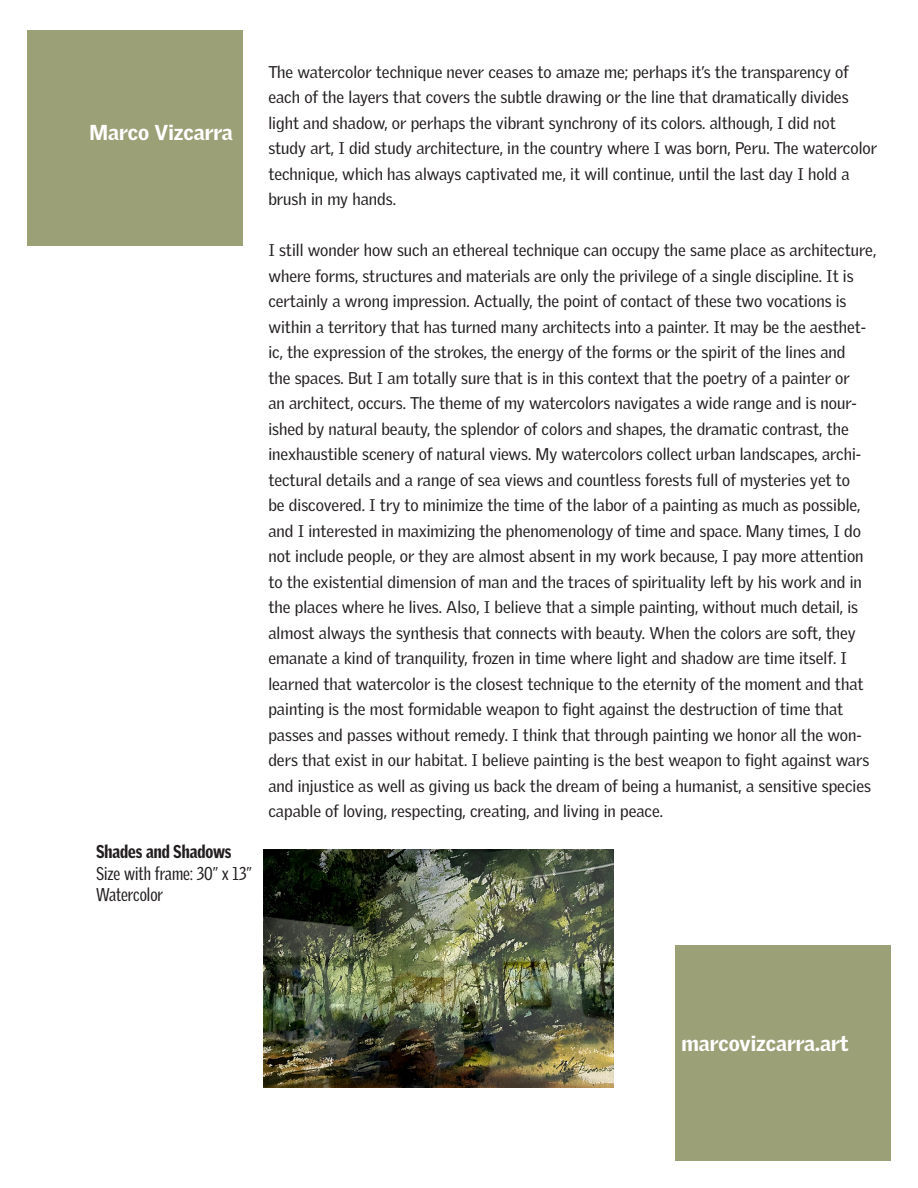
<style>
.page{position:relative;width:918px;height:1188px;background:#fff}
.page>*{position:absolute;margin:0;border:0;box-sizing:border-box;transform-origin:0 0}
.t1{font:900 21px "Griffith Gothic";color:#fff}
.t2{font:18px "Griffith Gothic Cond";color:#231f20}
.t3{font:900 18px "Griffith Gothic Cond";color:#231f20}
.t4{font:16.5px/25.5px "Griffith Gothic";color:#231f20}
</style>
<div class="page">
<div style="left:27px;top:30px;width:216px;height:216px;background:#9ba076"></div>
<div style="left:675px;top:945px;width:216px;height:216px;background:#9ba076"></div>
<img style="left:264px;top:850px;width:349px;height:238px">
<p class="t1" style="left:90px;top:120px;width:145px">Marco Vizcarra</p>
<p class="t3" style="left:96px;top:841px;width:137px">Shades and Shadows</p>
<p class="t2" style="left:96px;top:863px;width:157px">Size with frame: 30” x 13”</p>
<p class="t2" style="left:96px;top:884px;width:68px">Watercolor</p>
<p class="t4" style="left:268px;top:59px;width:610px">The watercolor technique never ceases to amaze me; perhaps it’s the transparency of each of the layers that covers the subtle drawing or the line that dramatically divides light and shadow, or perhaps the vibrant synchrony of its colors. although, I did not study art, I did study architecture, in the country where I was born, Peru. The watercolor technique, which has always captivated me, it will continue, until the last day I hold a brush in my hands.</p>
<p class="t4" style="left:268px;top:238px;width:609px">I still wonder how such an ethereal technique can occupy the same place as architecture, where forms, structures and materials are only the privilege of a single discipline. It is certainly a wrong impression. Actually, the point of contact of these two vocations is within a territory that has turned many architects into a painter. It may be the aesthet&shy;ic, the expression of the strokes, the energy of the forms or the spirit of the lines and<br>the spaces. But I am totally sure that is in this context that the poetry of a painter or<br>an architect, occurs. The theme of my watercolors navigates a wide range and is nour&shy;ished by natural beauty, the splendor of colors and shapes, the dramatic contrast, the inexhaustible scenery of natural views. My watercolors collect urban landscapes, archi&shy;tectural details and a range of sea views and countless forests full of mysteries yet to<br>be discovered. I try to minimize the time of the labor of a painting as much as possible, and I interested in maximizing the phenomenology of time and space. Many times, I do not include people, or they are almost absent in my work because, I pay more attention to the existential dimension of man and the traces of spirituality left by his work and in the places where he lives. Also, I believe that a simple painting, without much detail, is almost always the synthesis that connects with beauty. When the colors are soft, they emanate a kind of tranquility, frozen in time where light and shadow are time itself. I learned that watercolor is the closest technique to the eternity of the moment and that painting is the most formidable weapon to fight against the destruction of time that passes and passes without remedy. I think that through painting we honor all the won&shy;ders that exist in our habitat. I believe painting is the best weapon to fight against wars and injustice as well as giving us back the dream of being a humanist, a sensitive species capable of loving, respecting, creating, and living in peace.</p>
<p class="t1" style="left:681px;top:1031px;width:169px">marcovizcarra.art</p>
</div>
